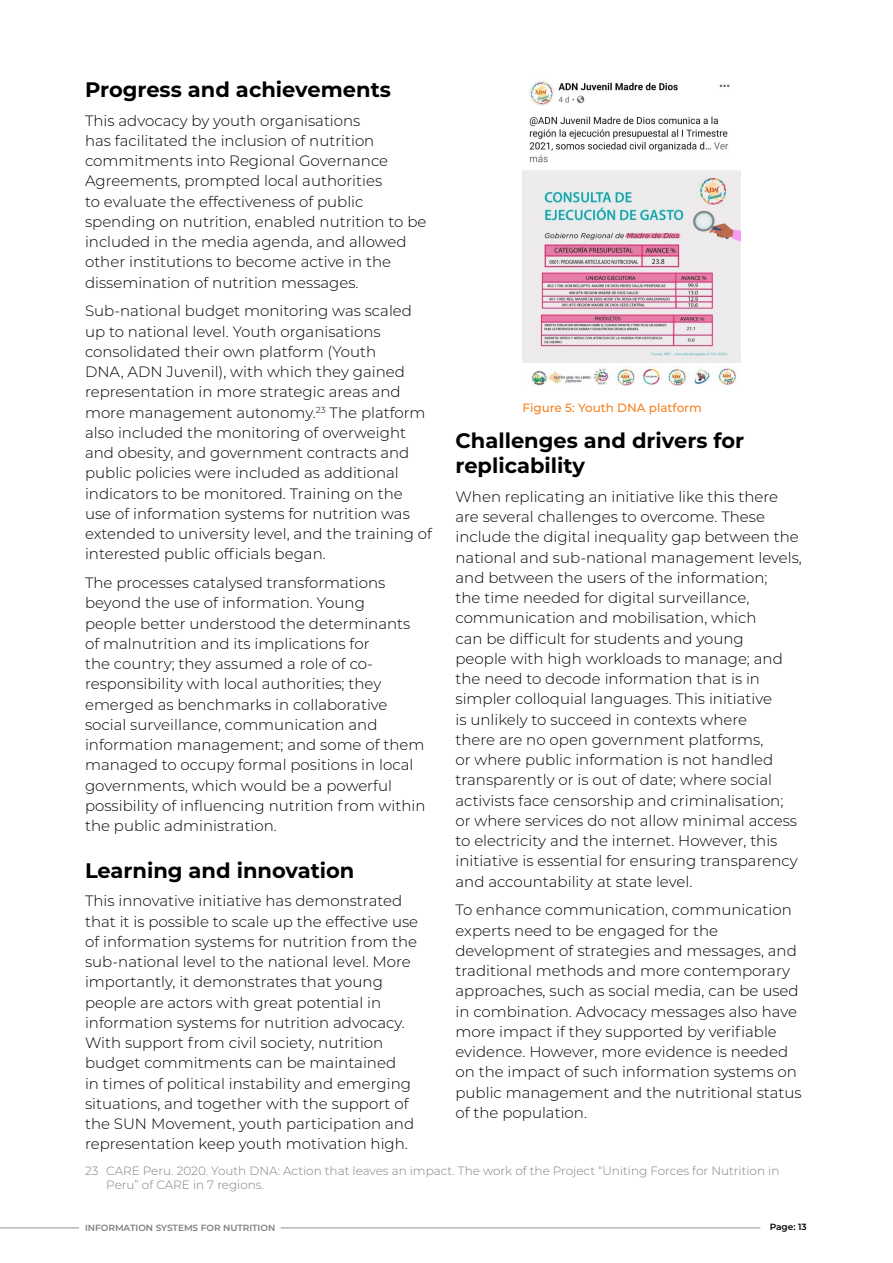
<style>
.page{position:relative;width:893px;height:1263px;background:#fff}
.page>*{position:absolute;margin:0;border:0;box-sizing:border-box;transform-origin:0 0}
.t1{font:700 21px/25.2px "Montserrat";color:#000}
.t2{font:300 15px/20.2px "Montserrat";color:#000}
.t3{font:300 12px/13.5px "Montserrat";color:#808080}
.t4{font:500 12px "Montserrat";color:#f58220}
.t5{font:600 9px "Montserrat";color:#808080}
.t6{font:600 9px "Montserrat";color:#000}
</style>
<div class="page">
<hr style="left:281px;top:1227px;width:479px;height:1px;background:#9d9d9c">
<hr style="left:0;top:1227px;width:79px;height:1px;background:#9d9d9c">
<img style="left:523px;top:81px;width:218px;height:305px">
<h1 class="t1" style="left:85px;top:76px;width:307px">Progress and achievements</h1>
<p class="t2" style="left:85px;top:110px;width:343px">This advocacy by youth organisations<br>has facilitated the inclusion of nutrition commitments into Regional Governance Agreements, prompted local authorities<br>to evaluate the effectiveness of public spending on nutrition, enabled nutrition to be included in the media agenda, and allowed other institutions to become active in the dissemination of nutrition messages.</p>
<p class="t2" style="left:85px;top:300px;width:349px">Sub-national budget monitoring was scaled up to national level. Youth organisations consolidated their own platform (Youth<br>DNA, ADN Juvenil), with which they gained representation in more strategic areas and more management autonomy.<sup>23</sup> The platform also included the monitoring of overweight and obesity, and government contracts and public policies were included as additional indicators to be monitored. Training on the use of information systems for nutrition was extended to university level, and the training of interested public officials began.</p>
<p class="t2" style="left:85px;top:572px;width:342px">The processes catalysed transformations beyond the use of information. Young<br>people better understood the determinants of malnutrition and its implications for<br>the country; they assumed a role of co&shy;responsibility with local authorities; they emerged as benchmarks in collaborative social surveillance, communication and information management; and some of them managed to occupy formal positions in local governments, which would be a powerful possibility of influencing nutrition from within the public administration.</p>
<h1 class="t1" style="left:85px;top:856px;width:271px">Learning and innovation</h1>
<p class="t2" style="left:85px;top:890px;width:335px">This innovative initiative has demonstrated that it is possible to scale up the effective use of information systems for nutrition from the sub-national level to the national level. More importantly, it demonstrates that young people are actors with great potential in information systems for nutrition advocacy.<br>With support from civil society, nutrition budget commitments can be maintained<br>in times of political instability and emerging situations, and together with the support of the SUN Movement, youth participation and representation keep youth motivation high.</p>
<p class="t3" style="left:106px;top:1164px;width:675px;text-indent:-21px">23 CARE Peru. 2020. Youth DNA: Action that leaves an impact. The work of the Project “Uniting Forces for Nutrition in<br>Peru” of CARE in 7 regions.</p>
<p class="t4" style="left:523px;top:400px;width:181px">Figure 5: Youth DNA platform</p>
<h1 class="t1" style="left:455px;top:427px;width:290px">Challenges and drivers for replicability</h1>
<p class="t2" style="left:455px;top:486px;width:348px">When replicating an initiative like this there are several challenges to overcome. These include the digital inequality gap between the national and sub-national management levels, and between the users of the information;<br>the time needed for digital surveillance, communication and mobilisation, which<br>can be difficult for students and young<br>people with high workloads to manage; and the need to decode information that is in simpler colloquial languages. This initiative<br>is unlikely to succeed in contexts where<br>there are no open government platforms,<br>or where public information is not handled transparently or is out of date; where social activists face censorship and criminalisation; or where services do not allow minimal access to electricity and the internet. However, this initiative is essential for ensuring transparency and accountability at state level.</p>
<p class="t2" style="left:455px;top:899px;width:348px">To enhance communication, communication experts need to be engaged for the development of strategies and messages, and traditional methods and more contemporary approaches, such as social media, can be used in combination. Advocacy messages also have more impact if they supported by verifiable evidence. However, more evidence is needed on the impact of such information systems on public management and the nutritional status of the population.</p>
<p class="t5" style="left:85px;top:1221px;width:192px">INFORMATION SYSTEMS FOR NUTRITION</p>
<p class="t6" style="left:770px;top:1220px;width:39px">Page: 13</p>
</div>
